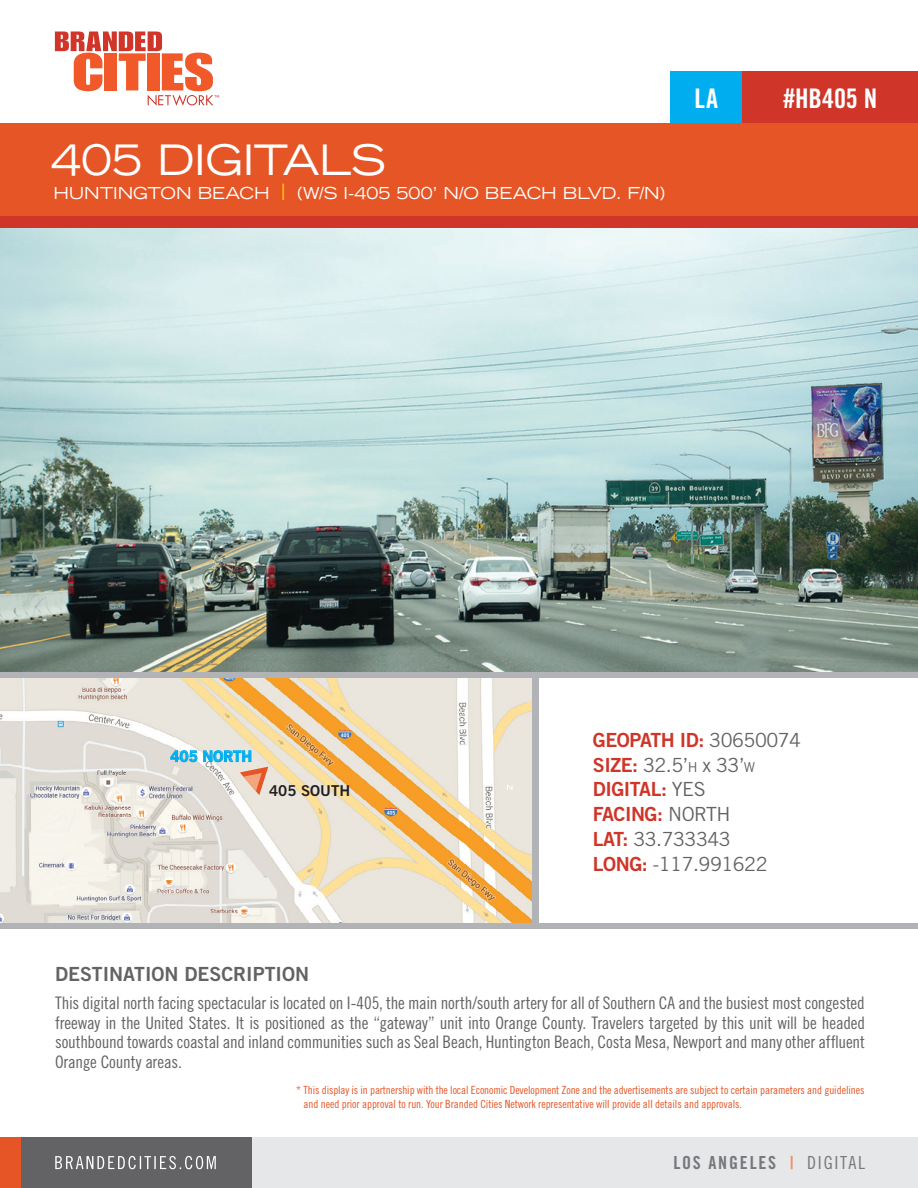
<style>
.page{position:relative;width:918px;height:1188px;background:#fff}
.page>*{position:absolute;margin:0;border:0;box-sizing:border-box;transform-origin:0 0}
.t1{font:expanded 42px "Trade Gothic LT Std";letter-spacing:-.01em;color:#fff}
.t2{font:27px "Trade Gothic LT Std Bd Cn 20";color:#fff}
.t3{font:19.5px/24.8px "Trade Gothic LT Std";letter-spacing:-.025em;color:#636366}
.t4{font:19.5px/24.8px "Trade Gothic LT Std Bd 2";letter-spacing:-.025em;color:#cf3529}
.t5{font:19.5px "Trade Gothic LT Std Bd 2";color:#636366}
.t6{font:18px "Trade Gothic LT Std Bd Cn 20";letter-spacing:.1em;color:#76787b}
.t7{font:17.25px/19.5px "Trade Gothic LT Std Cn 18";letter-spacing:-.01em;color:#636366;text-align:justify}
.t8{font:expanded 16.5px "Trade Gothic LT Std";letter-spacing:-.01em;color:#fff}
.t9{font:15px "Trade Gothic LT Std Bd 2";color:#231f20}
.t10{font:15px "Trade Gothic LT Std Bd 2";color:#00aeef}
.t11{font:11.25px/13.5px "Trade Gothic LT Std Cn 18";letter-spacing:-.005em;color:#e55525}
.s1{font-weight:700;color:#fdbe12}
.s2{font-family:"Trade Gothic LT Std";color:#636366}
.s3{font-family:"Trade Gothic LT Std Bd 2";color:#cf3529}
.s4{font-size:13.65px}
.s5{color:#ee8f61}
.s6{font-family:"Trade Gothic LT Std Cn 18"}
</style>
<div class="page">
<div style="left:725px;top:71px;width:193px;height:53px;background:#cf3529"></div>
<div style="left:671px;top:71px;width:71px;height:53px;background:#00aeef"></div>
<img style="left:0;top:678px;width:532px;height:245px">
<img style="left:0;top:228px;width:918px;height:444px">
<div style="left:532px;top:673px;width:7px;height:255px;background:#b2b3b7"></div>
<div style="left:0;top:123px;width:918px;height:94px;background:#e55525"></div>
<div style="left:0;top:217px;width:918px;height:11px;background:#cf3529"></div>
<svg style="left:507px;top:785px;width:6px;height:5px"></svg>
<div style="left:0;top:923px;width:918px;height:6px;background:#b2b3b7"></div>
<div style="left:0;top:672px;width:918px;height:6px;background:#b2b3b7"></div>
<svg style="left:55px;top:31px;width:164px;height:75px"></svg>
<div style="left:243px;top:1137px;width:675px;height:51px;background:#e6e7e9"></div>
<div style="left:19px;top:1137px;width:233px;height:51px;background:#636366"></div>
<div style="left:0;top:1137px;width:21px;height:51px;background:#e55525"></div>
<svg style="left:55px;top:1156px;width:161px;height:13px"></svg>
<svg style="left:170px;top:750px;width:27px;height:12px"></svg>
<svg style="left:203px;top:750px;width:65px;height:45px;background:#d1cfc8"></svg>
<h1 class="t1" style="left:51px;top:132px;width:337px">405 DIGITALS</h1>
<p class="t8" style="left:53px;top:182px;width:613px">HUNTINGTON BEACH <span class="s1">|</span> (W/S I-405 500’ N/O BEACH BLVD. F/N)</p>
<h2 class="t2" style="left:694px;top:82px;width:25px">LA</h2>
<h2 class="t2" style="left:783px;top:82px;width:96px">#HB405 N</h2>
<p class="t10" style="left:170px;top:747px;width:83px">405 NORTH</p>
<p class="t9" style="left:269px;top:782px;width:83px">405 SOUTH</p>
<p class="t4" style="left:593px;top:727px;width:210px">GEOPATH ID: <span class="s2">30650074</span></p>
<p class="t3" style="left:593px;top:752px;width:164px"><span class="s3">SIZE:</span> 32.5’<span class="s4">h</span> x 33’<span class="s4">w</span></p>
<p class="t4" style="left:593px;top:777px;width:139px">DIGITAL: <span class="s2">YES<br></span>FACING: <span class="s2">NORTH</span></p>
<p class="t3" style="left:593px;top:826px;width:176px"><span class="s3">LAT:</span> 33.733343<br><span class="s3">LONG:</span> -117.991622</p>
<p class="t5" style="left:55px;top:962px;width:256px">DESTINATION DESCRIPTION</p>
<p class="t7" style="left:55px;top:993px;width:811px">This digital north facing spectacular is located on I-405, the main north/south artery for all of Southern CA and the busiest most congested freeway in the United States. It is positioned as the “gateway” unit into Orange County. Travelers targeted by this unit will be headed southbound towards coastal and inland communities such as Seal Beach, Huntington Beach, Costa Mesa, Newport and many other affluent Orange County areas.</p>
<p class="t11" style="left:304px;top:1083px;width:562px;text-indent:-8px">* This display is in partnership with the local Economic Development Zone and the advertisements are subject to certain parameters and guidelines and need prior approval to run. Your Branded Cities Network representative will provide all details and approvals.</p>
<p class="t6" style="left:673px;top:1152px;width:193px">LOS ANGELES <span class="s5">|</span> <span class="s6">DIGITAL</span></p>
</div>
